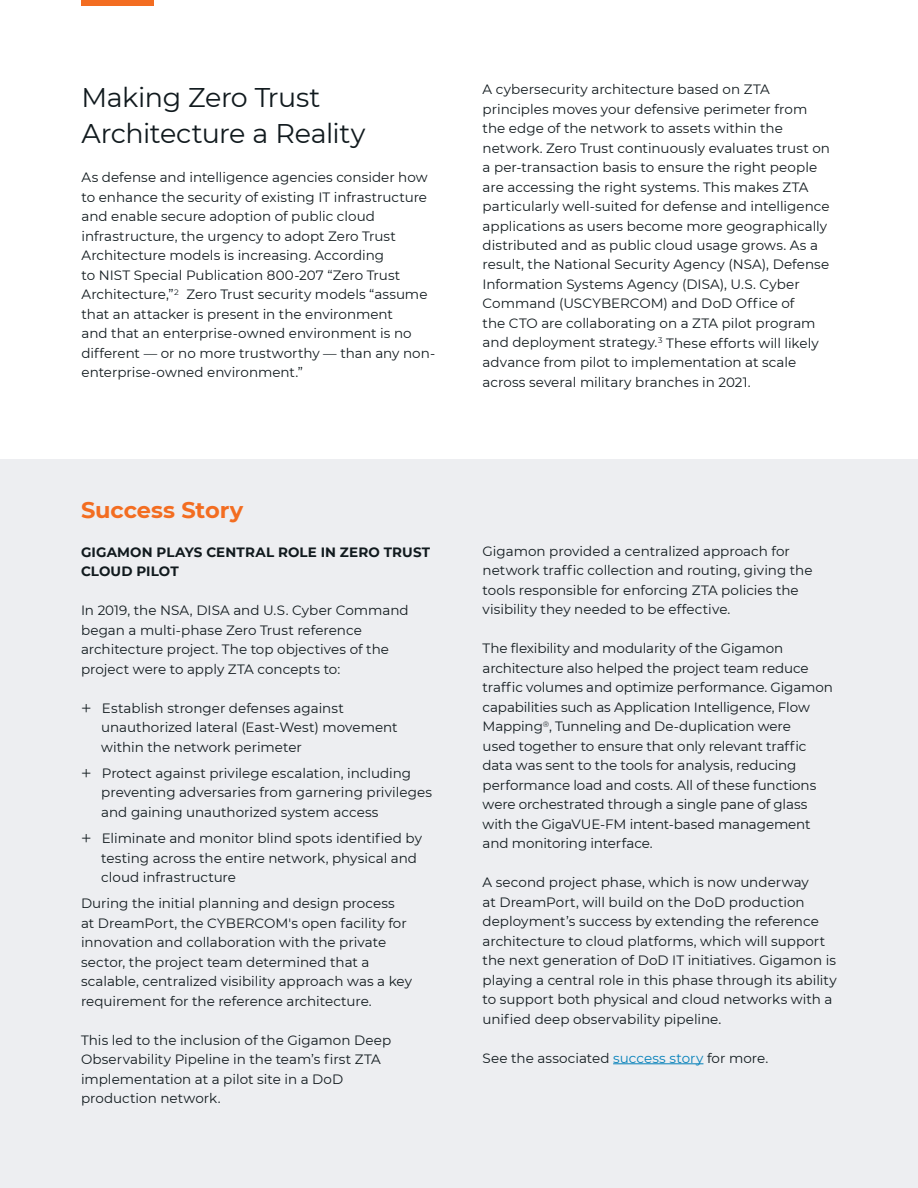
<style>
.page{position:relative;width:918px;height:1188px;background:#fff}
.page>*{position:absolute;margin:0;border:0;box-sizing:border-box;transform-origin:0 0}
.t1{font:27px/36px "Montserrat";letter-spacing:-.02em;color:#111a1e}
.t2{font:700 22.5px "Montserrat";letter-spacing:-.005em;color:#f36d21}
.t3{font:13.5px/19.5px "Montserrat";color:#111a1e}
.t4{font:700 13.5px/19.5px "Montserrat";letter-spacing:.01em;color:#111a1e}
.s1{font-weight:300;font-size:19.5px}
.s2{color:#0681ba}
</style>
<div class="page">
<div style="left:81px;top:0;width:73px;height:6px;background:#f36d21"></div>
<div style="left:0;top:459px;width:918px;height:729px;background:#edeef1"></div>
<hr style="left:613px;top:1063px;width:90px;height:1px;background:#0681ba">
<h1 class="t1" style="left:82px;top:79px;width:285px">Making Zero Trust<br>Architecture a Reality</h1>
<p class="t3" style="left:82px;top:167px;width:355px">As defense and intelligence agencies consider how to enhance the security of existing IT infrastructure and enable secure adoption of public cloud infrastructure, the urgency to adopt Zero Trust Architecture models is increasing. According<br>to NIST Special Publication 800-207 “Zero Trust Architecture,”<sup>2</sup> Zero Trust security models “assume that an attacker is present in the environment<br>and that an enterprise-owned environment is no different — or no more trustworthy — than any non&shy;enterprise-owned environment.”</p>
<h2 class="t2" style="left:81px;top:493px;width:164px">Success Story</h2>
<p class="t4" style="left:81px;top:541px;width:351px">GIGAMON PLAYS CENTRAL ROLE IN ZERO TRUST<br>CLOUD PILOT</p>
<p class="t3" style="left:81px;top:600px;width:329px">In 2019, the NSA, DISA and U.S. Cyber Command began a multi-phase Zero Trust reference architecture project. The top objectives of the project were to apply ZTA concepts to:</p>
<p class="t3" style="left:101px;top:698px;width:298px;text-indent:-20px"><span class="s1">+</span> Establish stronger defenses against unauthorized lateral (East-West) movement within the network perimeter</p>
<p class="t3" style="left:101px;top:763px;width:332px;text-indent:-20px"><span class="s1">+</span> Protect against privilege escalation, including preventing adversaries from garnering privileges and gaining unauthorized system access</p>
<p class="t3" style="left:101px;top:828px;width:322px;text-indent:-20px"><span class="s1">+</span> Eliminate and monitor blind spots identified by testing across the entire network, physical and cloud infrastructure</p>
<p class="t3" style="left:81px;top:893px;width:333px">During the initial planning and design process<br>at DreamPort, the CYBERCOM's open facility for innovation and collaboration with the private sector, the project team determined that a scalable, centralized visibility approach was a key requirement for the reference architecture.</p>
<p class="t3" style="left:81px;top:1030px;width:312px">This led to the inclusion of the Gigamon Deep Observability Pipeline in the team’s first ZTA implementation at a pilot site in a DoD production network.</p>
<p class="t3" style="left:483px;top:79px;width:349px">A cybersecurity architecture based on ZTA principles moves your defensive perimeter from the edge of the network to assets within the network. Zero Trust continuously evaluates trust on a per-transaction basis to ensure the right people are accessing the right systems. This makes ZTA particularly well-suited for defense and intelligence applications as users become more geographically distributed and as public cloud usage grows. As a result, the National Security Agency (NSA), Defense Information Systems Agency (DISA), U.S. Cyber Command (USCYBERCOM) and DoD Office of<br>the CTO are collaborating on a ZTA pilot program and deployment strategy.<sup>3</sup> These efforts will likely advance from pilot to implementation at scale across several military branches in 2021.</p>
<p class="t3" style="left:483px;top:541px;width:331px">Gigamon provided a centralized approach for network traffic collection and routing, giving the tools responsible for enforcing ZTA policies the visibility they needed to be effective.</p>
<p class="t3" style="left:483px;top:638px;width:352px">The flexibility and modularity of the Gigamon architecture also helped the project team reduce traffic volumes and optimize performance. Gigamon capabilities such as Application Intelligence, Flow Mapping<sup>®</sup>, Tunneling and De-duplication were<br>used together to ensure that only relevant traffic data was sent to the tools for analysis, reducing performance load and costs. All of these functions were orchestrated through a single pane of glass with the GigaVUE-FM intent-based management and monitoring interface.</p>
<p class="t3" style="left:483px;top:872px;width:356px">A second project phase, which is now underway<br>at DreamPort, will build on the DoD production deployment’s success by extending the reference architecture to cloud platforms, which will support the next generation of DoD IT initiatives. Gigamon is playing a central role in this phase through its ability to support both physical and cloud networks with a unified deep observability pipeline.</p>
<p class="t3" style="left:483px;top:1048px;width:287px">See the associated <span class="s2">success story</span> for more.</p>
</div>
